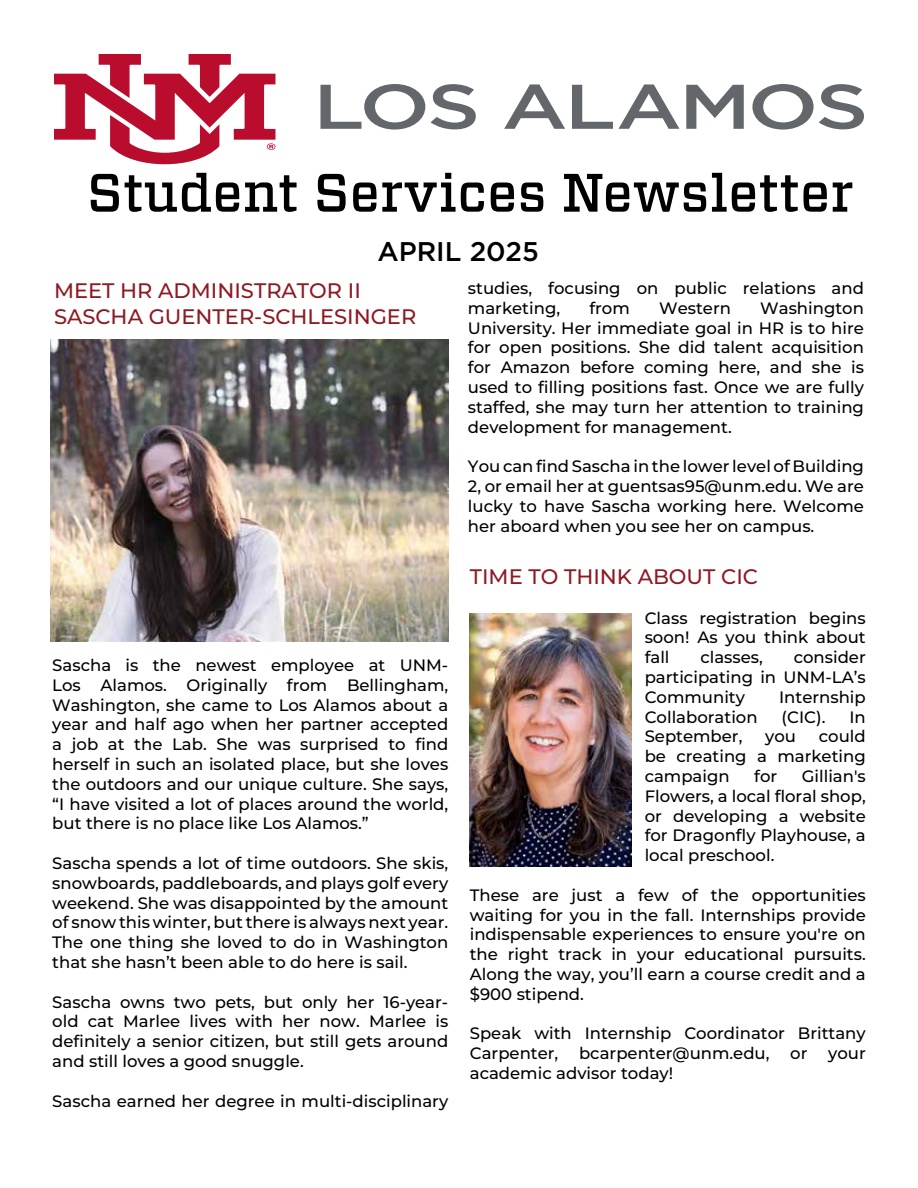
<style>
.page{position:relative;width:918px;height:1188px;background:#fff}
.page>*{position:absolute;margin:0;border:0;box-sizing:border-box;transform-origin:0 0}
.t1{font:500 54px "Vitesse";color:#000}
.t2{font:500 27px "Gotham";color:#000}
.t3{font:100 21px/25.2px "Montserrat";color:#8e1923}
.t4{font:100 16.5px/19.8px "Montserrat";color:#000;text-align:justify}
</style>
<div class="page">
<svg style="left:320px;top:84px;width:105px;height:46px"></svg>
<svg style="left:431px;top:84px;width:45px;height:45px"></svg>
<svg style="left:504px;top:84px;width:61px;height:45px"></svg>
<svg style="left:572px;top:85px;width:41px;height:44px"></svg>
<svg style="left:619px;top:84px;width:60px;height:45px"></svg>
<svg style="left:686px;top:85px;width:58px;height:44px"></svg>
<svg style="left:752px;top:84px;width:112px;height:46px"></svg>
<svg style="left:54px;top:54px;width:221px;height:110px"></svg>
<img style="left:51px;top:339px;width:397px;height:303px">
<img style="left:470px;top:613px;width:161px;height:253px">
<h1 class="t1" style="left:87px;top:157px;width:768px">Student Services Newsletter</h1>
<h2 class="t2" style="left:377px;top:234px;width:163px">APRIL 2025</h2>
<p class="t3" style="left:54px;top:278px;width:364px">MEET HR ADMINISTRATOR II<br>SASCHA GUENTER-SCHLESINGER</p>
<p class="t4" style="left:468px;top:278px;width:398px">studies, focusing on public relations and marketing,</p>
<p class="t4" style="left:468px;top:298px;width:398px;text-indent:292px">Washington University. Her immediate goal in HR is to hire for open positions. She did talent acquisition for Amazon before coming here, and she is used to filling positions fast. Once we are fully staffed, she may turn her attention to training development for management.</p>
<p class="t4" style="left:468px;top:456px;width:398px">You can find Sascha in the lower level of Building 2, or email her at guentsas95@unm.edu. We are lucky to have Sascha working here. Welcome her aboard when you see her on campus.</p>
<p class="t3" style="left:470px;top:563px;width:290px">TIME TO THINK ABOUT CIC</p>
<p class="t4" style="left:645px;top:608px;width:223px">Class registration begins soon! As you think about fall</p>
<p class="t4" style="left:589px;top:298px;width:42px">from</p>
<p class="t4" style="left:659px;top:298px;width:73px">Western</p>
<p class="t4" style="left:645px;top:647px;width:223px;text-indent:149px">consider participating in UNM-LA’s Community</p>
<p class="t4" style="left:700px;top:647px;width:64px">classes,</p>
<p class="t4" style="left:52px;top:655px;width:398px">Sascha is the newest employee at UNM-Los Alamos. Originally from Bellingham, Washington, she came to Los Alamos about a year and half ago when her partner accepted a job at the Lab. She was surprised to find herself in such an isolated place, but she loves the outdoors and our unique culture. She says, “I have visited a lot of places around the world, but there is no place like Los Alamos.”</p>
<p class="t4" style="left:52px;top:853px;width:398px">Sascha spends a lot of time outdoors. She skis, snowboards, paddleboards, and plays golf every weekend. She was disappointed by the amount of snow this winter, but there is always next year.<br>The one thing she loved to do in Washington that she hasn’t been able to do here is sail.</p>
<p class="t4" style="left:52px;top:991px;width:398px">Sascha owns two pets, but only her 16-year&shy;old cat Marlee lives with her now. Marlee is definitely a senior citizen, but still gets around and still loves a good snuggle.</p>
<p class="t4" style="left:52px;top:1090px;width:397px">Sascha earned her degree in multi-disciplinary</p>
<p class="t4" style="left:779px;top:687px;width:88px">Internship</p>
<p class="t4" style="left:645px;top:707px;width:114px">Collaboration</p>
<p class="t4" style="left:782px;top:707px;width:45px">(CIC).</p>
<p class="t4" style="left:849px;top:707px;width:18px">In</p>
<p class="t4" style="left:645px;top:726px;width:99px">September,</p>
<p class="t4" style="left:765px;top:726px;width:32px">you</p>
<p class="t4" style="left:645px;top:726px;width:223px;text-indent:174px">could be creating a marketing campaign</p>
<p class="t4" style="left:645px;top:766px;width:223px;text-indent:157px">Gillian's Flowers, a local floral shop, or developing a website for Dragonfly Playhouse, a local preschool.</p>
<p class="t4" style="left:470px;top:885px;width:398px">These are just a few of the opportunities waiting for you in the fall. Internships provide indispensable experiences to ensure you're on the right track in your educational pursuits.<br>Along the way, you’ll earn a course credit and a $900 stipend.</p>
<p class="t4" style="left:470px;top:1023px;width:397px">Speak with Internship Coordinator Brittany<br>Carpenter,</p>
<p class="t4" style="left:754px;top:766px;width:25px">for</p>
<p class="t4" style="left:579px;top:1043px;width:192px">bcarpenter@unm.edu,</p>
<p class="t4" style="left:790px;top:1043px;width:19px">or</p>
<p class="t4" style="left:828px;top:1043px;width:39px">your</p>
<p class="t4" style="left:470px;top:1063px;width:205px">academic advisor today!</p>
</div>
